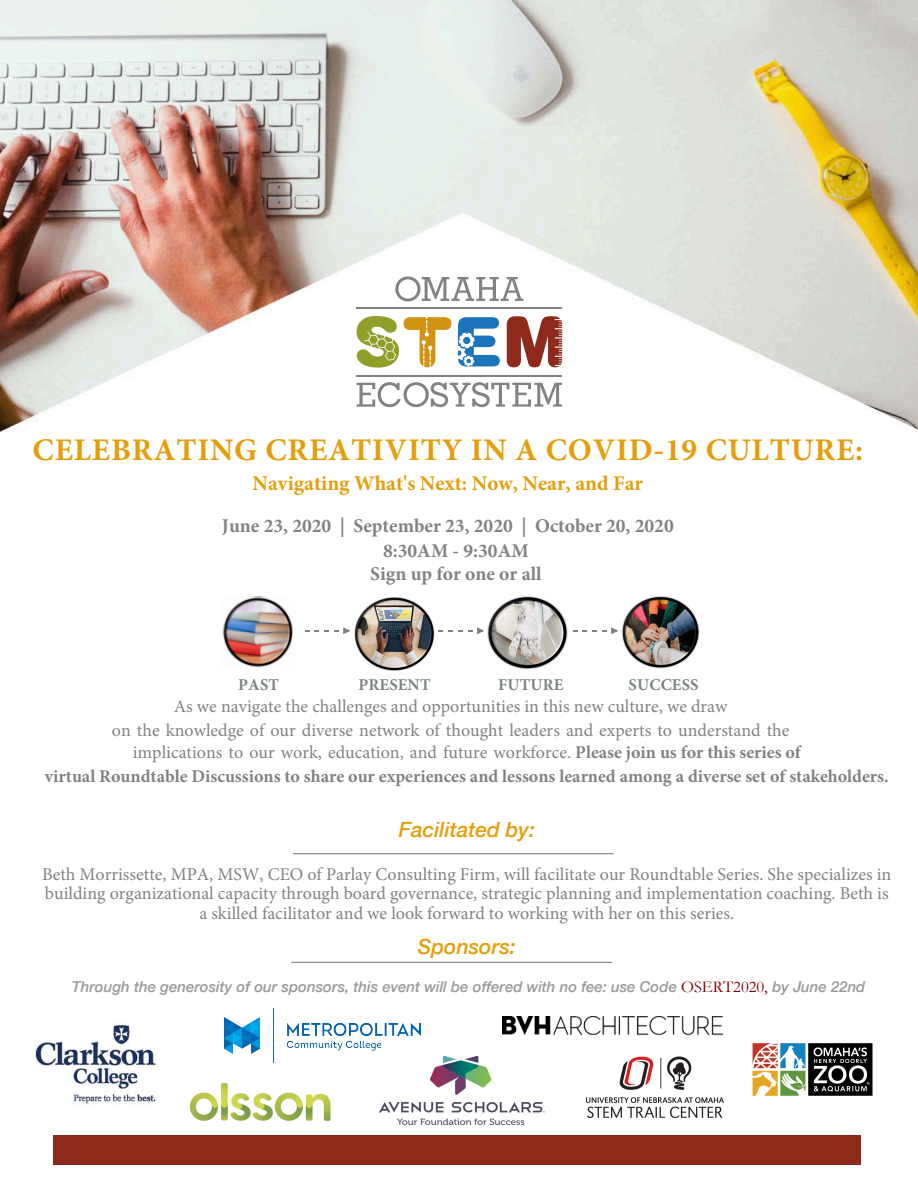
<style>
.page{position:relative;width:918px;height:1188px;background:#fff}
.page>*{position:absolute;margin:0;border:0;box-sizing:border-box;transform-origin:0 0}
.t1{font:700 31.5px "Minion Pro";letter-spacing:.025em;color:#e49e0a}
.t2{font:700 21px "Minion Pro";color:#e49e0a}
.t3{font:italic 500 21px "Helvetica Neue";color:#e49e0a}
.t4{font:700 19.5px "Minion Pro";color:#808285}
.t5{font:18px/19.4px "Minion Pro";color:#818285;text-align:center}
.t6{font:700 18px/24.2px "Minion Pro";color:#818285;text-align:center}
.t7{font:700 16.5px "Minion Pro";letter-spacing:.01em;color:#7b8483}
.t8{font:italic 500 15px "Helvetica Neue";color:#999}
.s1{font-weight:400}
.s2{font-family:"Garamond";font-weight:400;font-style:normal;font-size:16.5px;color:#800000}
</style>
<div class="page">
<img style="left:0;top:0;width:918px;height:431px">
<svg style="left:335px;top:627px;width:15px;height:7px"></svg>
<svg style="left:459px;top:627px;width:25px;height:7px"></svg>
<svg style="left:593px;top:627px;width:25px;height:7px"></svg>
<div style="left:53px;top:1135px;width:807px;height:29px;background:#8d2a1c"></div>
<svg style="left:395px;top:276px;width:128px;height:25px"></svg>
<svg style="left:357px;top:382px;width:205px;height:25px"></svg>
<hr style="left:357px;top:307px;width:205px;height:2px;background:#808285">
<hr style="left:357px;top:375px;width:205px;height:1px;background:#808285">
<svg style="left:357px;top:316px;width:94px;height:52px"></svg>
<svg style="left:507px;top:316px;width:55px;height:51px"></svg>
<svg style="left:458px;top:317px;width:42px;height:49px"></svg>
<div style="left:463px;top:337px;width:7px;height:7px;background:#1c75bc;border-radius:50%"></div>
<img style="left:354px;top:597px;width:81px;height:73px">
<img style="left:222px;top:596px;width:72px;height:72px">
<img style="left:622px;top:596px;width:78px;height:73px">
<img style="left:487px;top:596px;width:81px;height:74px">
<hr style="left:291px;top:962px;width:321px;height:1px;background:#7b8483">
<hr style="left:293px;top:853px;width:321px;height:1px;background:#7b8483">
<img style="left:35px;top:1024px;width:121px;height:81px">
<img style="left:752px;top:1043px;width:121px;height:53px">
<img style="left:379px;top:1056px;width:166px;height:68px">
<img style="left:502px;top:1016px;width:221px;height:20px">
<img style="left:586px;top:1056px;width:138px;height:61px">
<img style="left:225px;top:1009px;width:195px;height:53px">
<img style="left:189px;top:1083px;width:142px;height:38px">
<h1 class="t1" style="left:33px;top:428px;width:832px">CELEBRATING CREATIVITY IN A COVID-19 CULTURE:</h1>
<p class="t2" style="left:253px;top:469px;width:392px">Navigating What's Next: Now, Near, and Far</p>
<p class="t4" style="left:222px;top:512px;width:453px">June 23, 2020 | September 23, 2020 | October 20, 2020</p>
<p class="t4" style="left:383px;top:537px;width:147px">8:30AM - 9:30AM</p>
<p class="t4" style="left:370px;top:560px;width:173px">Sign up for one or all</p>
<p class="t7" style="left:238px;top:673px;width:42px">PAST</p>
<p class="t7" style="left:359px;top:673px;width:74px">PRESENT</p>
<p class="t7" style="left:498px;top:673px;width:67px">FUTURE</p>
<p class="t7" style="left:629px;top:673px;width:71px">SUCCESS</p>
<p class="t5" style="left:112px;top:694px;width:679px;line-height:24.3px">As we navigate the challenges and opportunities in this new culture, we draw<br>on the knowledge of our diverse network of thought leaders and experts to understand the</p>
<p class="t6" style="left:45px;top:740px;width:845px"><span class="s1">implications to our work, education, and future workforce.</span> Please join us for this series of<br>virtual Roundtable Discussions to share our experiences and lessons learned among a diverse set of stakeholders.</p>
<p class="t3" style="left:399px;top:811px;width:138px">Facilitated by:</p>
<p class="t5" style="left:42px;top:864px;width:851px">Beth Morrissette, MPA, MSW, CEO of Parlay Consulting Firm, will facilitate our Roundtable Series. She specializes in building organizational capacity through board governance, strategic planning and implementation coaching. Beth is a skilled facilitator and we look forward to working with her on this series.</p>
<p class="t3" style="left:418px;top:929px;width:100px">Sponsors:</p>
<p class="t8" style="left:72px;top:974px;width:795px">Through the generosity of our sponsors, this event will be offered with no fee: use Code <span class="s2">OSERT2020,</span> by June 22nd</p>
</div>
